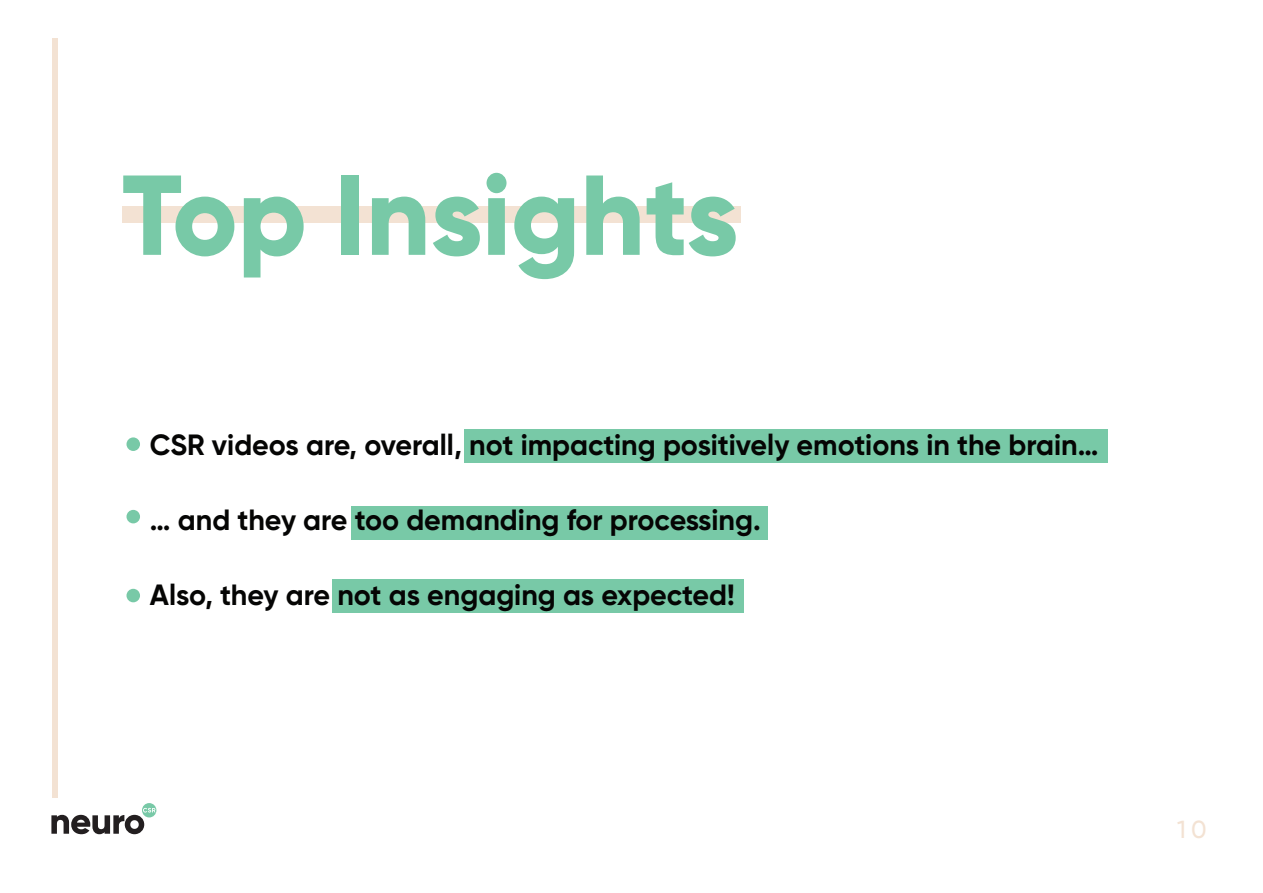
<style>
.page{position:relative;width:1263px;height:893px;background:#fff}
.page>*{position:absolute;margin:0;border:0;box-sizing:border-box;transform-origin:0 0}
.t1{font:800 113.4px "Gilroy";color:#78c9a7}
.t2{font:700 29.25px "Gilroy";color:#050504}
.t3{font:500 24.75px "Gilroy";color:#f3e2d3}
</style>
<div class="page">
<div style="left:52px;top:38px;width:5px;height:760px;background:#f3e2d3"></div>
<div style="left:142px;top:803px;width:14px;height:14px;background:#78c9a7;border-radius:50%"></div>
<svg style="left:51px;top:808px;width:104px;height:26px"></svg>
<div style="left:122px;top:207px;width:619px;height:16px;background:#f3e2d3"></div>
<div style="left:126px;top:437px;width:14px;height:14px;background:#78c9a7;border-radius:50%"></div>
<div style="left:126px;top:510px;width:14px;height:13px;background:#78c9a7;border-radius:50%"></div>
<div style="left:126px;top:589px;width:14px;height:13px;background:#78c9a7;border-radius:50%"></div>
<div style="left:464px;top:430px;width:644px;height:33px;background:#78c9a7"></div>
<div style="left:351px;top:507px;width:416px;height:33px;background:#78c9a7"></div>
<div style="left:333px;top:579px;width:411px;height:34px;background:#78c9a7"></div>
<h1 class="t1" style="left:122px;top:144px;width:618px">Top Insights</h1>
<p class="t2" style="left:150px;top:426px;width:950px">CSR videos are, overall, not impacting positively emotions in the brain…</p>
<p class="t2" style="left:150px;top:501px;width:612px">… and they are too demanding for processing.</p>
<p class="t2" style="left:150px;top:576px;width:586px">Also, they are not as engaging as expected!</p>
<p class="t3" style="left:1177px;top:814px;width:31px">10</p>
</div>
